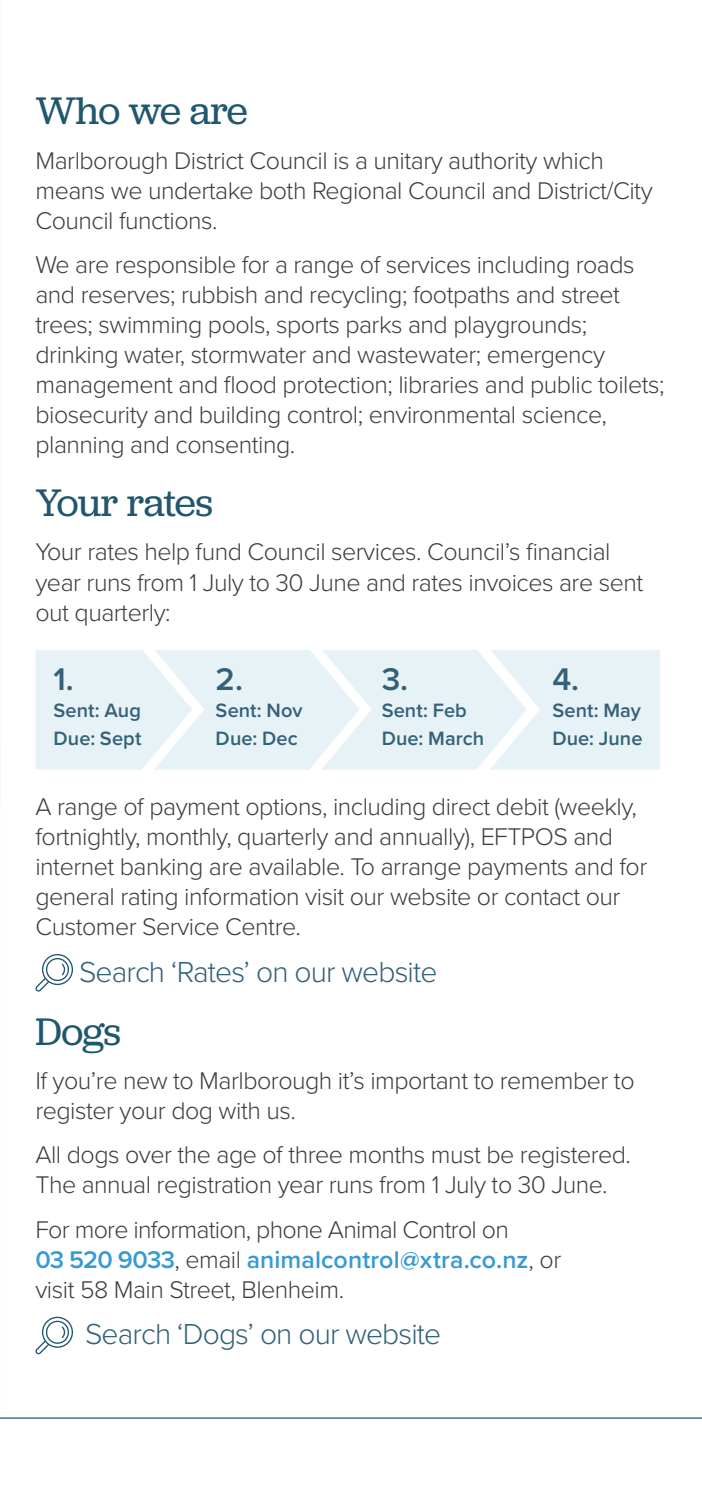
<style>
.page{position:relative;width:702px;height:1489px;background:#fff}
.page>*{position:absolute;margin:0;border:0;box-sizing:border-box;transform-origin:0 0}
.t1{font:40px "Jubilat";letter-spacing:-.015em;color:#21576d}
.t2{font:600 32.5px "Proxima Nova";color:#346177}
.t3{font:300 30px "Proxima Nova";letter-spacing:-.03em;color:#346177}
.t4{font:300 25px/30px "Proxima Nova";letter-spacing:-.02em;color:#3e3e3f}
.t5{font:600 20px/27.5px "Proxima Nova";letter-spacing:.005em;color:#346177}
.s1{font-weight:600;color:#389ad5}
</style>
<div class="page">
<svg style="left:35px;top:954px;width:38px;height:37px"></svg>
<svg style="left:35px;top:1316px;width:38px;height:38px"></svg>
<svg style="left:35px;top:650px;width:624px;height:119px;background:#e7f2f6"></svg>
<hr style="left:0;top:1417px;width:702px;height:1px;background:#21576d">
<h1 class="t1" style="left:35px;top:86px;width:214px">Who we are</h1>
<p class="t4" style="left:35px;top:144px;width:618px">Marlborough District Council is a unitary authority which means we undertake both Regional Council and District/City<br>Council functions.</p>
<p class="t4" style="left:35px;top:248px;width:630px">We are responsible for a range of services including roads and reserves; rubbish and recycling; footpaths and street trees; swimming pools, sports parks and playgrounds; drinking water, stormwater and wastewater; emergency management and flood protection; libraries and public toilets; biosecurity and building control; environmental science, planning and consenting.</p>
<h1 class="t1" style="left:35px;top:478px;width:179px">Your rates</h1>
<p class="t4" style="left:35px;top:535px;width:609px">Your rates help fund Council services. Council’s financial year runs from 1 July to 30 June and rates invoices are sent out quarterly:</p>
<h2 class="t2" style="left:54px;top:654px;width:22px">1.</h2>
<p class="t5" style="left:54px;top:696px;width:89px">Sent: Aug<br>Due: Sept</p>
<h2 class="t2" style="left:215px;top:654px;width:29px">2.</h2>
<p class="t5" style="left:215px;top:696px;width:88px">Sent: Nov<br>Due: Dec</p>
<h2 class="t2" style="left:381px;top:654px;width:28px">3.</h2>
<p class="t5" style="left:381px;top:696px;width:104px">Sent: Feb<br>Due: March</p>
<h2 class="t2" style="left:552px;top:654px;width:28px">4.</h2>
<p class="t5" style="left:552px;top:696px;width:92px">Sent: May<br>Due: June</p>
<p class="t4" style="left:35px;top:790px;width:613px">A range of payment options, including direct debit (weekly, fortnightly, monthly, quarterly and annually), EFTPOS and internet banking are available. To arrange payments and for general rating information visit our website or contact our Customer Service Centre.</p>
<p class="t3" style="left:79px;top:949px;width:360px">Search ‘Rates’ on our website</p>
<h1 class="t1" style="left:35px;top:1006px;width:87px">Dogs</h1>
<p class="t4" style="left:35px;top:1064px;width:600px">If you’re new to Marlborough it’s important to remember to register your dog with us.</p>
<p class="t4" style="left:35px;top:1138px;width:597px">All dogs over the age of three months must be registered.<br>The annual registration year runs from 1 July to 30 June.</p>
<p class="t4" style="left:35px;top:1212px;width:527px">For more information, phone Animal Control on<br><span class="s1">03 520 9033</span>, email <span class="s1">animalcontrol@xtra.co.nz</span>, or visit 58 Main Street, Blenheim.</p>
<p class="t3" style="left:85px;top:1311px;width:358px">Search ‘Dogs’ on our website</p>
</div>
